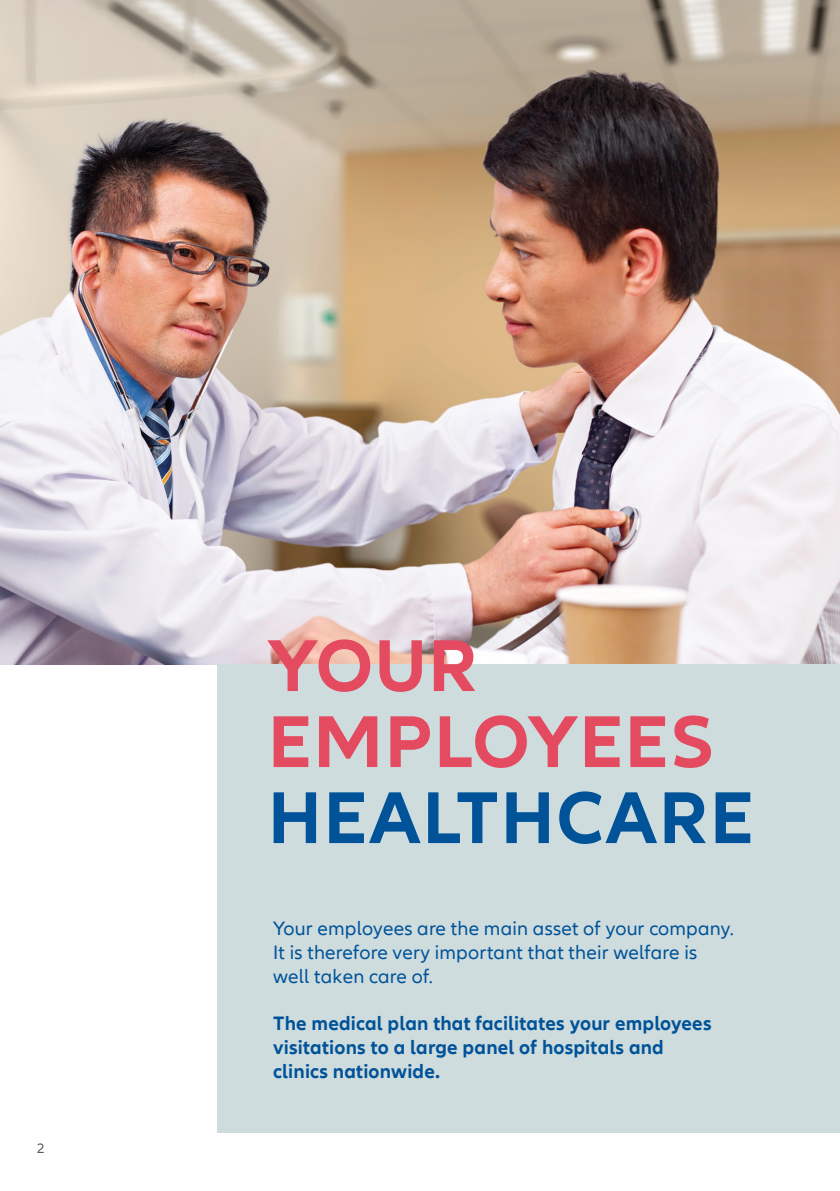
<style>
.page{position:relative;width:840px;height:1191px;background:#fff}
.page>*{position:absolute;margin:0;border:0;box-sizing:border-box;transform-origin:0 0}
.t1{font:700 76px/76px "Allianz Neo";letter-spacing:.025em;color:#e44b60}
.t2{font:700 76px "Allianz Neo";letter-spacing:.025em;color:#005399}
.t3{font:20px/24px "Allianz Neo";letter-spacing:.01em;color:#005399}
.t4{font:700 20px/24px "Allianz Neo";letter-spacing:.01em;color:#005399}
.t5{font:14px "Allianz Neo";color:#58595b}
</style>
<div class="page">
<img style="left:0;top:0;width:839px;height:664px">
<div style="left:217px;top:664px;width:622px;height:468px;background:#cfdcdd"></div>
<p class="t5" style="left:37px;top:1140px;width:9px">2</p>
<h1 class="t1" style="left:268px;top:629px;width:447px">YOUR<br>EMPLOYEES</h1>
<h1 class="t2" style="left:268px;top:773px;width:486px">HEALTHCARE</h1>
<p class="t3" style="left:273px;top:917px;width:462px">Your employees are the main asset of your company.<br>It is therefore very important that their welfare is well taken care of.</p>
<p class="t4" style="left:273px;top:1011px;width:439px">The medical plan that facilitates your employees visitations to a large panel of hospitals and clinics nationwide.</p>
</div>
